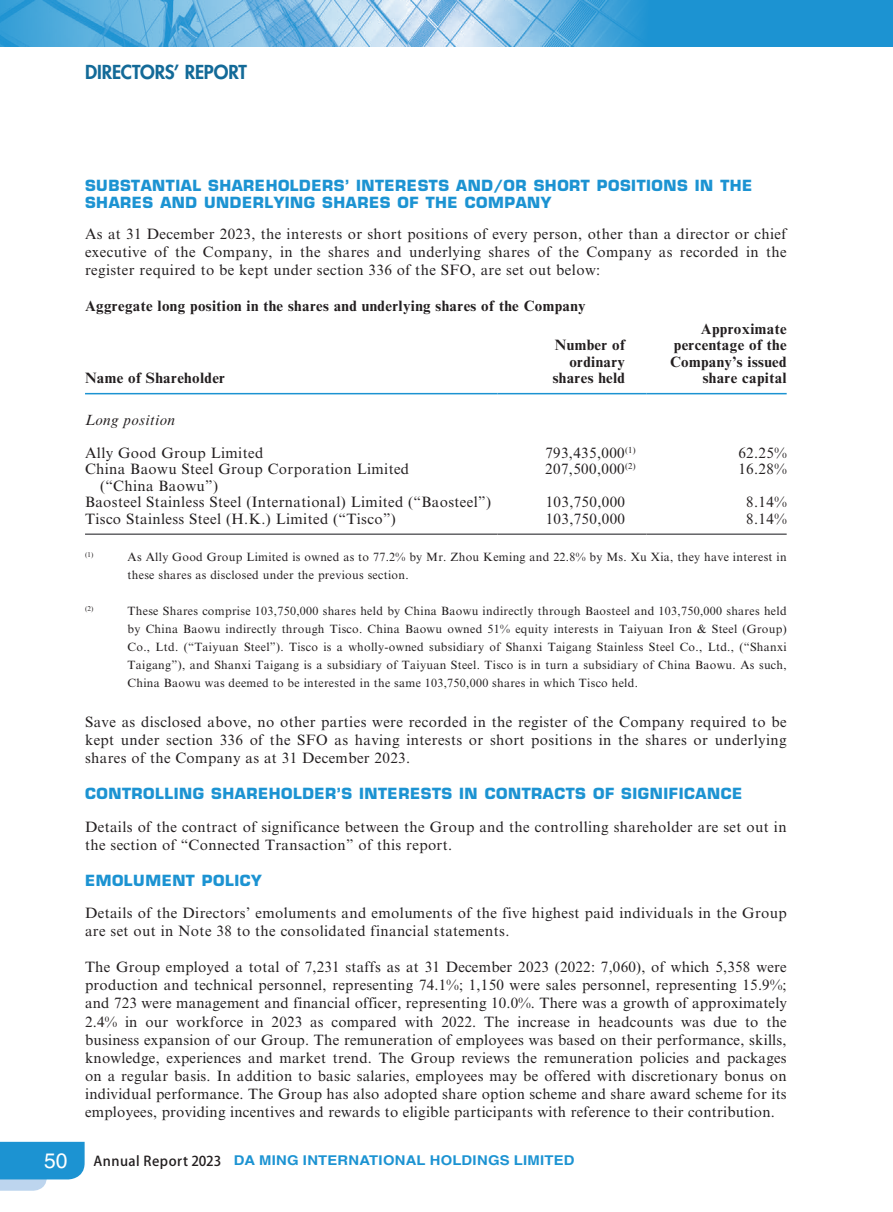
<style>
.page{position:relative;width:893px;height:1212px;background:#fff}
.page>*{position:absolute;margin:0;border:0;box-sizing:border-box;transform-origin:0 0}
.t1{font:800 18.75px "Futura Std";letter-spacing:-.005em;color:#136a98}
.t2{font:15px/18px "Times New Roman MT Std";letter-spacing:.025em;color:#231f20;text-align:justify}
.t3{font:700 15px/16.5px "Eurostile LT Std";letter-spacing:.035em;color:#1c93d2}
.t4{font:700 15px/16.5px "Times New Roman MT Std";letter-spacing:.025em;color:#231f20;text-align:right}
.t5{font:italic 15px "Times New Roman MT Std";letter-spacing:.025em;color:#231f20}
.t6{font:700 13.5px "Helvetica LT Std";letter-spacing:.015em;color:#1c93d2;scale:1.1 1}
.t7{font:12px/18px "Times New Roman MT Std";letter-spacing:.025em;color:#231f20}
.t8{font:7.05px "Times New Roman MT Std";color:#231f20}
.s1{font-weight:400;font-size:21px;color:#fff}
.s2{font-family:"Adobe Fan Heiti Std";color:#231f20}
</style>
<div class="page">
<div style="left:672px;top:0;width:221px;height:47px;background:#1c93d2"></div>
<img style="left:0;top:0;width:672px;height:47px">
<svg style="left:0;top:1142px;width:85px;height:49px;background:#4da9db"></svg>
<hr style="left:85px;top:393px;width:412px;height:1px;background:#1c93d2">
<hr style="left:497px;top:393px;width:149px;height:1px;background:#1c93d2">
<hr style="left:646px;top:393px;width:141px;height:1px;background:#1c93d2">
<hr style="left:85px;top:533px;width:412px;height:2px;background:#636366">
<hr style="left:497px;top:533px;width:149px;height:2px;background:#636366">
<hr style="left:646px;top:533px;width:141px;height:2px;background:#636366">
<p class="t1" style="left:85px;top:61px;width:164px">DIRECTORS’ REPORT</p>
<p class="t3" style="left:85px;top:177px;width:669px">SUBSTANTIAL SHAREHOLDERS’ INTERESTS AND/OR SHORT POSITIONS IN THE<br>SHARES AND UNDERLYING SHARES OF THE COMPANY</p>
<p class="t2" style="left:85px;top:225px;width:703px">As at 31 December 2023, the interests or short positions of every person, other than a director or chief executive of the Company, in the shares and underlying shares of the Company as recorded in the register required to be kept under section 336 of the SFO, are set out below:</p>
<p class="t4" style="left:85px;top:297px;width:502px">Aggregate long position in the shares and underlying shares of the Company</p>
<p class="t4" style="left:85px;top:370px;width:142px">Name of Shareholder</p>
<p class="t4" style="left:553px;top:337px;width:74px">Number of ordinary shares held</p>
<p class="t4" style="left:670px;top:320px;width:118px">Approximate percentage of the<br>Company’s issued share capital</p>
<p class="t5" style="left:85px;top:411px;width:92px">Long position</p>
<p class="t2" style="left:85px;top:444px;width:180px">Ally Good Group Limited</p>
<p class="t2" style="left:545px;top:444px;width:92px">793,435,000<sup>(1)</sup></p>
<p class="t2" style="left:738px;top:444px;width:50px">62.25%</p>
<p class="t2" style="left:100px;top:461px;width:311px;line-height:16.5px;text-indent:-15px">China Baowu Steel Group Corporation Limited (“China Baowu”)</p>
<p class="t2" style="left:545px;top:460px;width:92px">207,500,000<sup>(2)</sup></p>
<p class="t2" style="left:738px;top:460px;width:50px">16.28%</p>
<p class="t2" style="left:85px;top:493px;width:408px">Baosteel Stainless Steel (International) Limited (“Baosteel”)</p>
<p class="t2" style="left:546px;top:493px;width:81px">103,750,000</p>
<p class="t2" style="left:746px;top:493px;width:42px">8.14%</p>
<p class="t2" style="left:85px;top:510px;width:312px">Tisco Stainless Steel (H.K.) Limited (“Tisco”)</p>
<p class="t2" style="left:546px;top:510px;width:81px">103,750,000</p>
<p class="t2" style="left:746px;top:510px;width:42px">8.14%</p>
<p class="t8" style="left:85px;top:550px;width:10px">(1)</p>
<p class="t7" style="left:128px;top:548px;width:661px">As Ally Good Group Limited is owned as to 77.2% by Mr. Zhou Keming and 22.8% by Ms. Xu Xia, they have interest in these shares as disclosed under the previous section.</p>
<p class="t8" style="left:85px;top:604px;width:10px">(2)</p>
<p class="t7" style="left:128px;top:602px;width:661px;text-align:justify">These Shares comprise 103,750,000 shares held by China Baowu indirectly through Baosteel and 103,750,000 shares held by China Baowu indirectly through Tisco. China Baowu owned 51% equity interests in Taiyuan Iron &amp; Steel (Group)<br>Co., Ltd. (“Taiyuan Steel”). Tisco is a wholly-owned subsidiary of Shanxi Taigang Stainless Steel Co., Ltd., (“Shanxi Taigang”), and Shanxi Taigang is a subsidiary of Taiyuan Steel. Tisco is in turn a subsidiary of China Baowu. As such, China Baowu was deemed to be interested in the same 103,750,000 shares in which Tisco held.</p>
<p class="t2" style="left:85px;top:713px;width:703px">Save as disclosed above, no other parties were recorded in the register of the Company required to be kept under section 336 of the SFO as having interests or short positions in the shares or underlying shares of the Company as at 31 December 2023.</p>
<p class="t3" style="left:85px;top:785px;width:659px">CONTROLLING SHAREHOLDER’S INTERESTS IN CONTRACTS OF SIGNIFICANCE</p>
<p class="t2" style="left:85px;top:817px;width:703px">Details of the contract of significance between the Group and the controlling shareholder are set out in the section of “Connected Transaction” of this report.</p>
<p class="t3" style="left:85px;top:872px;width:178px">EMOLUMENT POLICY</p>
<p class="t2" style="left:85px;top:904px;width:703px">Details of the Directors’ emoluments and emoluments of the five highest paid individuals in the Group are set out in Note 38 to the consolidated financial statements.</p>
<p class="t2" style="left:85px;top:958px;width:704px">The Group employed a total of 7,231 staffs as at 31 December 2023 (2022: 7,060), of which 5,358 were production and technical personnel, representing 74.1%; 1,150 were sales personnel, representing 15.9%; and 723 were management and financial officer, representing 10.0%. There was a growth of approximately 2.4% in our workforce in 2023 as compared with 2022. The increase in headcounts was due to the business expansion of our Group. The remuneration of employees was based on their performance, skills, knowledge, experiences and market trend. The Group reviews the remuneration policies and packages on a regular basis. In addition to basic salaries, employees may be offered with discretionary bonus on individual performance. The Group has also adopted share option scheme and share award scheme for its employees, providing incentives and rewards to eligible participants with reference to their contribution.</p>
<p class="t6" style="left:44px;top:1152px;width:484px"><span class="s1">50</span> <span class="s2">Annual Report 2023</span> DA MING INTERNATIONAL HOLDINGS LIMITED</p>
</div>
